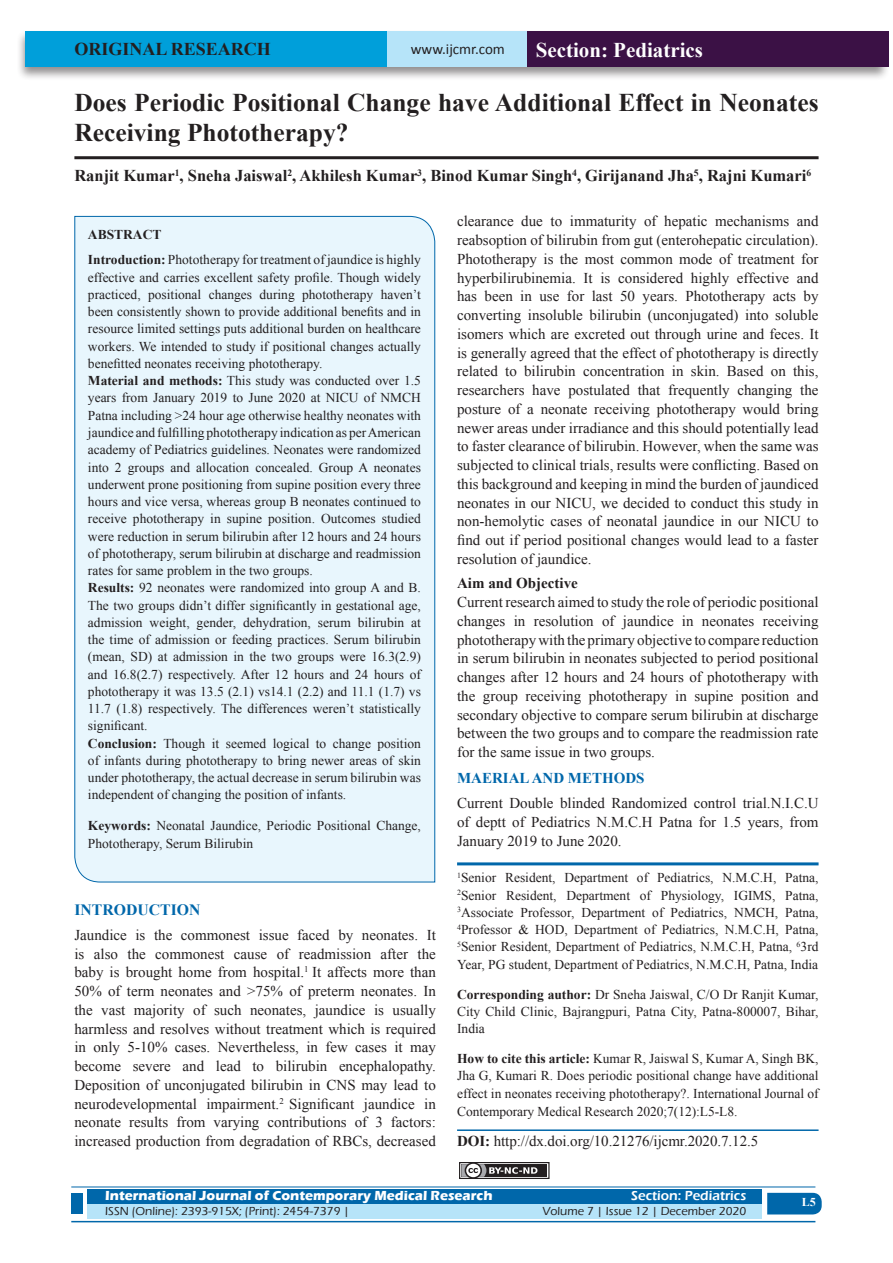
<style>
.page{position:relative;width:893px;height:1263px;background:#fff}
.page>*{position:absolute;margin:0;border:0;box-sizing:border-box;transform-origin:0 0}
.A_Title_New{font:700 25.5px/30px "Times New Roman";color:#231f20}
.t1{font:700 21px "Times New Roman";color:#fff}
.AT_new{font:700 18px "Times New Roman";color:#231f20}
.AU-New{font:700 16.5px "Times New Roman";color:#231f20}
.t2{font:700 15.75px "Times New Roman";color:#0067aa}
.TX_New{font:15px/18.8px "Times New Roman";color:#231f20;text-align:justify}
.t3{font:700 15px "Times New Roman";color:#0067aa}
.t4{font:700 15px "Times New Roman";color:#231f20}
.t5{font:15px "Calibri";color:#231f20}
.Affi_New{font:13.5px/17.2px "Times New Roman";color:#231f20}
.HTC_new{font:13.5px/17.5px "Times New Roman";letter-spacing:-.005em;color:#231f20;text-align:justify}
.Corresponding{font:13.5px/17.2px "Times New Roman";color:#231f20;text-align:justify}
.t6{font:700 13.5px "Eras ITC";color:#fff}
.t7{font:600 13.5px "Eras ITC";color:#fff}
.t8{font:500 12px "Eras ITC";color:#231f20}
.t9{font:700 12px "Times New Roman";color:#fff}
.s1{font-weight:700}
</style>
<div class="page">
<div style="left:16px;top:29px;width:875px;height:52px;background:#231f20;opacity:.5"></div>
<div style="left:25px;top:31px;width:858px;height:35px;background:#b6e4f9"></div>
<div style="left:25px;top:31px;width:362px;height:35px;background:#009fda"></div>
<div style="left:527px;top:31px;width:361px;height:35px;background:#3b1145"></div>
<div style="left:459px;top:1162px;width:91px;height:17px;border:1px solid #231f20"></div>
<div style="left:461px;top:1164px;width:86px;height:13px;background:#231f20"></div>
<svg style="left:461px;top:1162px;width:76px;height:17px"></svg>
<div style="left:87px;top:1189px;width:674px;height:15px;background:#0067aa"></div>
<div style="left:87px;top:1204px;width:674px;height:15px;background:#b6e4f9"></div>
<svg style="left:767px;top:1193px;width:55px;height:21px"></svg>
<hr style="left:71px;top:1186px;width:744px;height:1px;background:#0067aa">
<hr style="left:71px;top:1221px;width:744px;height:1px;background:#0067aa">
<div style="left:71px;top:1193px;width:12px;height:21px;background:#0067aa"></div>
<hr style="left:74px;top:156px;width:745px;height:3px;background:#231f20">
<div style="left:74px;top:216px;width:361px;height:667px;background:#e8f6fd"></div>
<hr style="left:457px;top:862px;width:362px;height:3px;background:#0067aa">
<hr style="left:457px;top:1129px;width:362px;height:2px;background:#0067aa">
<p class="AT_new" style="left:74px;top:36px;width:198px">ORIGINAL RESEARCH</p>
<p class="t5" style="left:411px;top:40px;width:96px">www.ijcmr.com</p>
<h2 class="t1" style="left:536px;top:35px;width:169px">Section: Pediatrics</h2>
<p class="A_Title_New" style="left:74px;top:87px;width:746px">Does Periodic Positional Change have Additional Effect in Neonates<br>Receiving Phototherapy?</p>
<p class="AU-New" style="left:74px;top:164px;width:738px">Ranjit Kumar<sup>1</sup>, Sneha Jaiswal<sup>2</sup>, Akhilesh Kumar<sup>3</sup>, Binod Kumar Singh<sup>4</sup>, Girijanand Jha<sup>5</sup>, Rajni Kumari<sup>6</sup></p>
<p class="Affi_New" style="left:88px;top:221px;width:335px;line-height:25.8px"><span class="s1">ABSTRACT<br>Introduction:</span> Phototherapy for treatment of jaundice is highly</p>
<p class="Affi_New" style="left:88px;top:268px;width:335px">effective and carries excellent safety profile. Though widely practiced, positional changes during phototherapy haven’t been consistently shown to provide additional benefits and in resource limited settings puts additional burden on healthcare workers. We intended to study if positional changes actually benefitted neonates receiving phototherapy.<br><span class="s1">Material and methods:</span> This study was conducted over 1.5 years from January 2019 to June 2020 at NICU of NMCH Patna including &gt;24 hour age otherwise healthy neonates with jaundice and fulfilling phototherapy indication as per American academy of Pediatrics guidelines. Neonates were randomized into 2 groups and allocation concealed. Group A neonates underwent prone positioning from supine position every three hours and vice versa, whereas group B neonates continued to receive phototherapy in supine position. Outcomes studied were reduction in serum bilirubin after 12 hours and 24 hours of phototherapy, serum bilirubin at discharge and readmission rates for same problem in the two groups.<br><span class="s1">Results:</span> 92 neonates were randomized into group A and B.<br>The two groups didn’t differ significantly in gestational age, admission weight, gender, dehydration, serum bilirubin at the time of admission or feeding practices. Serum bilirubin (mean, SD) at admission in the two groups were 16.3(2.9) and 16.8(2.7) respectively. After 12 hours and 24 hours of phototherapy it was 13.5 (2.1) vs14.1 (2.2) and 11.1 (1.7) vs 11.7 (1.8) respectively. The differences weren’t statistically significant.<br><span class="s1">Conclusion:</span> Though it seemed logical to change position of infants during phototherapy to bring newer areas of skin under phototherapy, the actual decrease in serum bilirubin was independent of changing the position of infants.</p>
<p class="Affi_New" style="left:88px;top:816px;width:335px;line-height:18px"><span class="s1">Keywords:</span> Neonatal Jaundice, Periodic Positional Change,<br>Phototherapy, Serum Bilirubin</p>
<h1 class="t2" style="left:74px;top:898px;width:127px">INTRODUCTION</h1>
<p class="TX_New" style="left:74px;top:925px;width:363px">Jaundice is the commonest issue faced by neonates. It is also the commonest cause of readmission after the baby is brought home from hospital.<sup>1</sup> It affects more than 50% of term neonates and &gt;75% of preterm neonates. In the vast majority of such neonates, jaundice is usually harmless and resolves without treatment which is required in only 5-10% cases. Nevertheless, in few cases it may become severe and lead to bilirubin encephalopathy.<br>Deposition of unconjugated bilirubin in CNS may lead to neurodevelopmental impairment.<sup>2</sup> Significant jaundice in neonate results from varying contributions of 3 factors: increased production from degradation of RBCs, decreased</p>
<p class="TX_New" style="left:457px;top:212px;width:363px">clearance due to immaturity of hepatic mechanisms and reabsoption of bilirubin from gut (enterohepatic circulation).</p>
<p class="TX_New" style="left:457px;top:249px;width:363px">Phototherapy is the most common mode of treatment for hyperbilirubinemia. It is considered highly effective and has been in use for last 50 years. Phototherapy acts by converting insoluble bilirubin (unconjugated) into soluble isomers which are excreted out through urine and feces. It is generally agreed that the effect of phototherapy is directly related to bilirubin concentration in skin. Based on this, researchers have postulated that frequently changing the posture of a neonate receiving phototherapy would bring newer areas under irradiance and this should potentially lead to faster clearance of bilirubin. However, when the same was subjected to clinical trials, results were conflicting. Based on this background and keeping in mind the burden of jaundiced neonates in our NICU, we decided to conduct this study in non-hemolytic cases of neonatal jaundice in our NICU to find out if period positional changes would lead to a faster resolution of jaundice.</p>
<h2 class="t4" style="left:457px;top:573px;width:122px">Aim and Objective</h2>
<p class="TX_New" style="left:457px;top:592px;width:363px">Current research aimed to study the role of periodic positional changes in resolution of jaundice in neonates receiving phototherapy with the primary objective to compare reduction in serum bilirubin in neonates subjected to period positional changes after 12 hours and 24 hours of phototherapy with the group receiving phototherapy in supine position and secondary objective to compare serum bilirubin at discharge between the two groups and to compare the readmission rate for the same issue in two groups.</p>
<h1 class="t3" style="left:457px;top:768px;width:189px">MAERIAL AND METHODS</h1>
<p class="TX_New" style="left:457px;top:793px;width:363px">Current Double blinded Randomized control trial.N.I.C.U of deptt of Pediatrics N.M.C.H Patna for 1.5 years, from January 2019 to June 2020.</p>
<p class="Affi_New" style="left:457px;top:869px;width:363px;text-align:justify"><sup>1</sup>Senior Resident, Department of Pediatrics, N.M.C.H, Patna, <sup>2</sup>Senior Resident, Department of Physiology, IGIMS, Patna, <sup>3</sup>Associate Professor, Department of Pediatrics, NMCH, Patna, <sup>4</sup>Professor &amp; HOD, Department of Pediatrics, N.M.C.H, Patna, <sup>5</sup>Senior Resident, Department of Pediatrics, N.M.C.H, Patna, <sup>6</sup>3rd Year, PG student, Department of Pediatrics, N.M.C.H, Patna, India</p>
<p class="Corresponding" style="left:457px;top:985px;width:363px"><span class="s1">Corresponding author:</span> Dr Sneha Jaiswal, C/O Dr Ranjit Kumar, City Child Clinic, Bajrangpuri, Patna City, Patna-800007, Bihar, India</p>
<p class="HTC_new" style="left:457px;top:1050px;width:363px"><span class="s1">How to cite this article:</span> Kumar R, Jaiswal S, Kumar A, Singh BK, Jha G, Kumari R. Does periodic positional change have additional effect in neonates receiving phototherapy?. International Journal of Contemporary Medical Research 2020;7(12):L5-L8.</p>
<p class="TX_New" style="left:457px;top:1132px;width:303px"><span class="s1">DOI:</span> http://dx.doi.org/10.21276/ijcmr.2020.7.12.5</p>
<p class="t6" style="left:105px;top:1188px;width:389px">International Journal of Contemporary Medical Research</p>
<p class="t7" style="left:631px;top:1188px;width:117px">Section: Pediatrics</p>
<p class="t8" style="left:105px;top:1204px;width:246px">ISSN (Online): 2393-915X; (Print): 2454-7379 |</p>
<p class="t8" style="left:542px;top:1204px;width:205px">Volume 7 | Issue 12 | December 2020</p>
<h4 class="t9" style="left:802px;top:1194px;width:16px">L5</h4>
</div>
